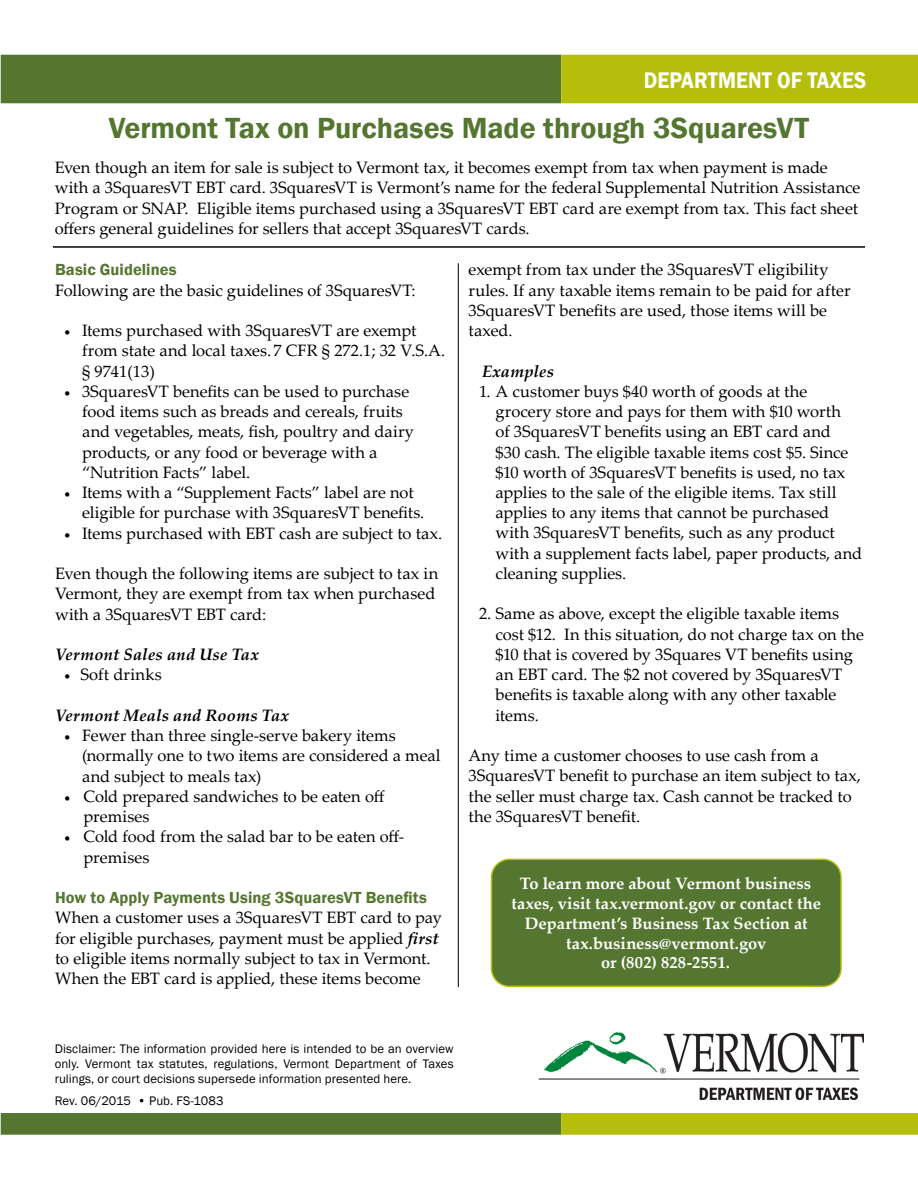
<style>
.page{position:relative;width:918px;height:1188px;background:#fff}
.page>*{position:absolute;margin:0;border:0;box-sizing:border-box;transform-origin:0 0}
.t1{font:600 30px "Franklin Gothic";letter-spacing:-.005em;color:#557630}
.t2{font:600 23.25px "Franklin Gothic";color:#fff;scale:.9 1}
.t3{font:16.5px/20.2px "Palatino Linotype";color:#000}
.t4{font:700 16.5px/19.8px "Palatino Linotype";color:#fff;text-align:center}
.t5{font:600 16.5px "Franklin Gothic";letter-spacing:.005em;color:#557630}
.t6{font:italic 700 16.5px "Palatino Linotype";letter-spacing:.015em;color:#000}
.t7{font:12.75px/15.3px "Franklin Gothic";letter-spacing:.005em;color:#000;text-align:justify}
.s1{font-family:"Minion Pro"}
.s2{font-weight:700;font-style:italic}
</style>
<div class="page">
<div style="left:1px;top:55px;width:559px;height:48px;background:#557630"></div>
<div style="left:562px;top:55px;width:356px;height:48px;background:#b5bf0b"></div>
<div style="left:1px;top:1114px;width:559px;height:20px;background:#557630"></div>
<div style="left:1px;top:1113px;width:560px;height:22px;border:2px solid #557630"></div>
<div style="left:562px;top:1114px;width:356px;height:20px;background:#b5bf0b"></div>
<div style="left:561px;top:1113px;width:357px;height:22px;border:2px solid #b5bf0b"></div>
<hr style="left:53px;top:246px;width:812px;height:2px;background:#000">
<hr style="left:458px;top:263px;width:1px;height:724px;background:#000">
<div style="left:492px;top:859px;width:349px;height:127px;background:#557630;border-radius:18px"></div>
<div style="left:491px;top:859px;width:351px;height:128px;border:2px solid #b5bf0b;border-radius:18px"></div>
<img style="left:538px;top:1033px;width:326px;height:67px">
<h2 class="t2" style="left:644px;top:66px;width:249px">DEPARTMENT OF TAXES</h2>
<h1 class="t1" style="left:109px;top:110px;width:702px">Vermont Tax on Purchases Made through 3SquaresVT</h1>
<p class="t3" style="left:55px;top:157px;width:807px">Even though an item for sale is subject to Vermont tax, it becomes exempt from tax when payment is made with a 3SquaresVT EBT card. 3SquaresVT is Vermont’s name for the federal Supplemental Nutrition Assistance Program or SNAP. Eligible items purchased using a 3SquaresVT EBT card are exempt from tax. This fact sheet offers general guidelines for sellers that accept 3SquaresVT cards.</p>
<p class="t5" style="left:55px;top:260px;width:123px">Basic Guidelines</p>
<p class="t3" style="left:55px;top:279px;width:362px">Following are the basic guidelines of 3SquaresVT:</p>
<p class="t3" style="left:82px;top:320px;width:365px;text-indent:-18px"><span class="s1">•</span> Items purchased with 3SquaresVT are exempt from state and local taxes. 7 CFR § 272.1; 32 V.S.A. § 9741(13)</p>
<p class="t3" style="left:82px;top:380px;width:334px;text-indent:-18px"><span class="s1">•</span> 3SquaresVT benefits can be used to purchase food items such as breads and cereals, fruits and vegetables, meats, fish, poultry and dairy products, or any food or beverage with a “Nutrition Facts” label.</p>
<p class="t3" style="left:82px;top:482px;width:344px;text-indent:-18px"><span class="s1">•</span> Items with a “Supplement Facts” label are not eligible for purchase with 3SquaresVT benefits.</p>
<p class="t3" style="left:64px;top:522px;width:380px"><span class="s1">•</span> Items purchased with EBT cash are subject to tax.</p>
<p class="t3" style="left:55px;top:563px;width:385px">Even though the following items are subject to tax in<br>Vermont, they are exempt from tax when purchased with a 3SquaresVT EBT card:</p>
<p class="t6" style="left:55px;top:643px;width:205px">Vermont Sales and Use Tax</p>
<p class="t3" style="left:64px;top:664px;width:99px"><span class="s1">•</span> Soft drinks</p>
<p class="t6" style="left:55px;top:704px;width:235px">Vermont Meals and Rooms Tax</p>
<p class="t3" style="left:82px;top:725px;width:360px;text-indent:-18px"><span class="s1">•</span> Fewer than three single-serve bakery items (normally one to two items are considered a meal and subject to meals tax)</p>
<p class="t3" style="left:84px;top:785px;width:303px;text-indent:-20px"><span class="s1">•</span> Cold prepared sandwiches to be eaten off premises</p>
<p class="t3" style="left:84px;top:826px;width:322px;text-indent:-20px"><span class="s1">•</span> Cold food from the salad bar to be eaten off&shy;premises</p>
<p class="t5" style="left:55px;top:887px;width:373px">How to Apply Payments Using 3SquaresVT Benefits</p>
<p class="t3" style="left:55px;top:907px;width:388px">When a customer uses a 3SquaresVT EBT card to pay for eligible purchases, payment must be applied <span class="s2">first </span>to eligible items normally subject to tax in Vermont.<br>When the EBT card is applied, these items become</p>
<p class="t3" style="left:469px;top:259px;width:383px">exempt from tax under the 3SquaresVT eligibility rules. If any taxable items remain to be paid for after 3SquaresVT benefits are used, those items will be taxed.</p>
<p class="t6" style="left:482px;top:359px;width:74px">Examples</p>
<p class="t3" style="left:496px;top:380px;width:368px;text-indent:-16px">1. A customer buys $40 worth of goods at the grocery store and pays for them with $10 worth<br>of 3SquaresVT benefits using an EBT card and<br>$30 cash. The eligible taxable items cost $5. Since $10 worth of 3SquaresVT benefits is used, no tax applies to the sale of the eligible items. Tax still applies to any items that cannot be purchased with 3SquaresVT benefits, such as any product with a supplement facts label, paper products, and cleaning supplies.</p>
<p class="t3" style="left:496px;top:603px;width:370px;text-indent:-16px">2. Same as above, except the eligible taxable items cost $12. In this situation, do not charge tax on the $10 that is covered by 3Squares VT benefits using an EBT card. The $2 not covered by 3SquaresVT benefits is taxable along with any other taxable items.</p>
<p class="t3" style="left:469px;top:745px;width:394px">Any time a customer chooses to use cash from a 3SquaresVT benefit to purchase an item subject to tax, the seller must charge tax. Cash cannot be tracked to the 3SquaresVT benefit.</p>
<p class="t4" style="left:512px;top:873px;width:311px">To learn more about Vermont business taxes, visit tax.vermont.gov or contact the Department’s Business Tax Section at tax.business@vermont.gov<br>or (802) 828-2551.</p>
<p class="t7" style="left:55px;top:1041px;width:400px">Disclaimer: The information provided here is intended to be an overview only. Vermont tax statutes, regulations, Vermont Department of Taxes rulings, or court decisions supersede information presented here.</p>
<p class="t7" style="left:55px;top:1093px;width:171px">Rev. 06/2015 • Pub. FS-1083</p>
</div>
